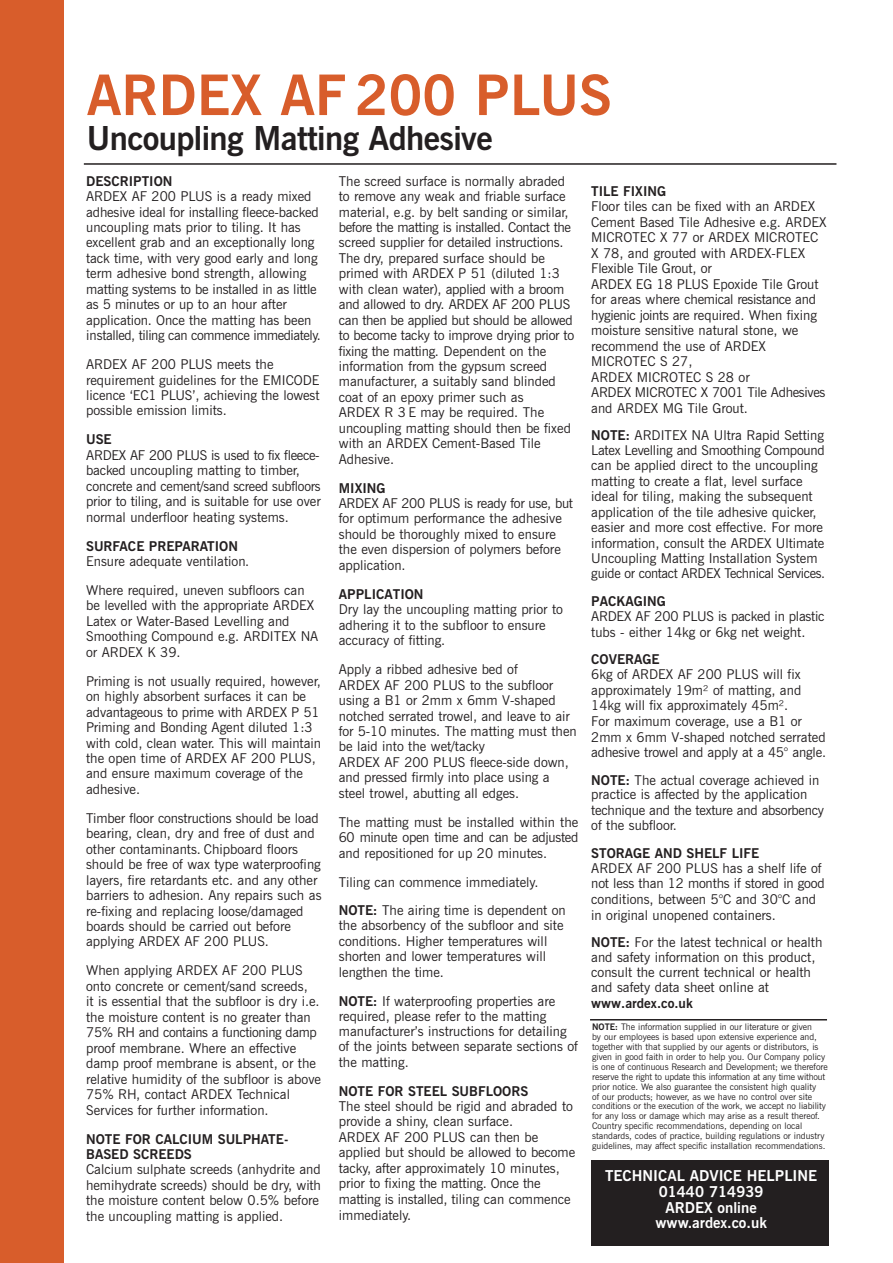
<style>
.page{position:relative;width:893px;height:1263px;background:#fff}
.page>*{position:absolute;margin:0;border:0;box-sizing:border-box;transform-origin:0 0}
.t1{font:700 55.65px "News Gothic BT";color:#d85d2b}
.t2{font:700 33px "News Gothic BT";letter-spacing:-.02em;color:#231f20}
.t3{font:700 15px/15.8px "News Gothic BT";color:#fff;text-align:center}
.t4{font:13.5px/15.5px "News Gothic BT";color:#231f20}
.t5{font:700 13.5px/15.5px "News Gothic BT";color:#231f20}
.t6{font:13.5px/15.8px "News Gothic BT";letter-spacing:-.02em;color:#231f20}
.t7{font:9px/9.9px "News Gothic BT";color:#231f20}
.s1{font-weight:700}
.s2{font-family:"News Goth BT"}
</style>
<div class="page">
<div style="left:592px;top:1161px;width:237px;height:85px;background:#231f20"></div>
<div style="left:0;top:0;width:64px;height:1263px;background:#d85d2b"></div>
<hr style="left:84px;top:163px;width:752px;height:2px;background:#231f20">
<hr style="left:590px;top:1019px;width:237px;height:1px;background:#231f20">
<h1 class="t1" style="left:87px;top:75px;width:526px">ARDEX AF 200 PLUS</h1>
<h2 class="t2" style="left:87px;top:126px;width:407px">Uncoupling Matting Adhesive</h2>
<p class="t5" style="left:86px;top:174px;width:88px">DESCRIPTION</p>
<p class="t4" style="left:86px;top:190px;width:236px">ARDEX AF 200 PLUS is a ready mixed adhesive ideal for installing fleece-backed uncoupling mats prior to tiling. It has excellent grab and an exceptionally long tack time, with very good early and long term adhesive bond strength, allowing matting systems to be installed in as little as 5 minutes or up to an hour after application. Once the matting has been installed, tiling can commence immediately.</p>
<p class="t4" style="left:86px;top:358px;width:235px">ARDEX AF 200 PLUS meets the requirement guidelines for the EMICODE licence ‘EC1 PLUS’, achieving the lowest possible emission limits.</p>
<p class="t5" style="left:86px;top:433px;width:27px">USE</p>
<p class="t4" style="left:86px;top:448px;width:236px">ARDEX AF 200 PLUS is used to fix fleece&shy;backed uncoupling matting to timber, concrete and cement/sand screed subfloors prior to tiling, and is suitable for use over normal underfloor heating systems.</p>
<p class="t5" style="left:86px;top:539px;width:153px">SURFACE PREPARATION</p>
<p class="t4" style="left:86px;top:548px;width:220px;line-height:29px">Ensure adequate ventilation.<br>Where required, uneven subfloors can</p>
<p class="t4" style="left:86px;top:599px;width:234px">be levelled with the appropriate ARDEX<br>Latex or Water-Based Levelling and<br>Smoothing Compound e.g. ARDITEX NA or ARDEX K 39.</p>
<p class="t4" style="left:86px;top:674px;width:236px">Priming is not usually required, however, on highly absorbent surfaces it can be advantageous to prime with ARDEX P 51<br>Priming and Bonding Agent diluted 1:3 with cold, clean water. This will maintain the open time of ARDEX AF 200 PLUS, and ensure maximum coverage of the adhesive.</p>
<p class="t4" style="left:86px;top:811px;width:237px">Timber floor constructions should be load bearing, clean, dry and free of dust and other contaminants. Chipboard floors should be free of wax type waterproofing layers, fire retardants etc. and any other barriers to adhesion. Any repairs such as re-fixing and replacing loose/damaged boards should be carried out before applying ARDEX AF 200 PLUS.</p>
<p class="t4" style="left:86px;top:964px;width:236px">When applying ARDEX AF 200 PLUS onto concrete or cement/sand screeds,<br>it is essential that the subfloor is dry i.e. the moisture content is no greater than 75% RH and contains a functioning damp proof membrane. Where an effective damp proof membrane is absent, or the relative humidity of the subfloor is above 75% RH, contact ARDEX Technical Services for further information.</p>
<p class="t5" style="left:86px;top:1132px;width:204px">NOTE FOR CALCIUM SULPHATE-<br>BASED SCREEDS</p>
<p class="t4" style="left:86px;top:1163px;width:236px">Calcium sulphate screeds (anhydrite and hemihydrate screeds) should be dry, with the moisture content below 0.5% before the uncoupling matting is applied.</p>
<p class="t4" style="left:339px;top:174px;width:237px">The screed surface is normally abraded to remove any weak and friable surface material, e.g. by belt sanding or similar, before the matting is installed. Contact the screed supplier for detailed instructions.<br>The dry, prepared surface should be primed with ARDEX P 51 (diluted 1:3 with clean water), applied with a broom and allowed to dry. ARDEX AF 200 PLUS can then be applied but should be allowed to become tacky to improve drying prior to fixing the matting. Dependent on the information from the gypsum screed manufacturer, a suitably sand blinded coat of an epoxy primer such as<br>ARDEX R 3 E may be required. The uncoupling matting should then be fixed with an ARDEX Cement-Based Tile Adhesive.</p>
<p class="t5" style="left:339px;top:481px;width:48px">MIXING</p>
<p class="t4" style="left:339px;top:496px;width:236px">ARDEX AF 200 PLUS is ready for use, but for optimum performance the adhesive should be thoroughly mixed to ensure the even dispersion of polymers before application.</p>
<p class="t5" style="left:339px;top:587px;width:86px">APPLICATION</p>
<p class="t4" style="left:339px;top:603px;width:226px">Dry lay the uncoupling matting prior to adhering it to the subfloor to ensure accuracy of fitting.</p>
<p class="t4" style="left:339px;top:663px;width:239px">Apply a ribbed adhesive bed of<br>ARDEX AF 200 PLUS to the subfloor using a B1 or 2mm x 6mm V-shaped notched serrated trowel, and leave to air for 5-10 minutes. The matting must then be laid into the wet/tacky<br>ARDEX AF 200 PLUS fleece-side down, and pressed firmly into place using a steel trowel, abutting all edges.</p>
<p class="t4" style="left:339px;top:815px;width:241px;text-align:justify">The matting must be installed within the 60 minute open time and can be adjusted and repositioned for up 20 minutes.</p>
<p class="t4" style="left:339px;top:868px;width:229px;line-height:29px">Tiling can commence immediately.<br><span class="s1">NOTE:</span> The airing time is dependent on</p>
<p class="t4" style="left:339px;top:919px;width:226px">the absorbency of the subfloor and site conditions. Higher temperatures will shorten and lower temperatures will lengthen the time.</p>
<p class="t4" style="left:339px;top:994px;width:241px"><span class="s1">NOTE:</span> If waterproofing properties are required, please refer to the matting manufacturer’s instructions for detailing of the joints between separate sections of the matting.</p>
<p class="t5" style="left:339px;top:1084px;width:191px">NOTE FOR STEEL SUBFLOORS</p>
<p class="t4" style="left:339px;top:1099px;width:238px">The steel should be rigid and abraded to provide a shiny, clean surface.<br>ARDEX AF 200 PLUS can then be applied but should be allowed to become tacky, after approximately 10 minutes, prior to fixing the matting. Once the matting is installed, tiling can commence immediately.</p>
<p class="t5" style="left:591px;top:185px;width:76px">TILE FIXING</p>
<p class="t4" style="left:591px;top:200px;width:237px">Floor tiles can be fixed with an ARDEX<br>Cement Based Tile Adhesive e.g. ARDEX<br>MICROTEC X 77 or ARDEX MICROTEC<br>X 78, and grouted with ARDEX-FLEX<br>Flexible Tile Grout, or<br>ARDEX EG <span class="s2">1</span>8 PLUS Epoxide Tile Grout for areas where chemical resistance and hygienic joints are required. When fixing moisture sensitive natural stone, we recommend the use of ARDEX<br>MICROTEC S 27,<br>ARDEX MICROTEC S 28 or<br>ARDEX MICROTEC X 7001 Tile Adhesives and ARDEX MG Tile Grout.</p>
<p class="t4" style="left:591px;top:429px;width:235px"><span class="s1">NOTE:</span> ARDITEX NA Ultra Rapid Setting Latex Levelling and Smoothing Compound can be applied direct to the uncoupling matting to create a flat, level surface ideal for tiling, making the subsequent application of the tile adhesive quicker, easier and more cost effective. For more information, consult the ARDEX Ultimate Uncoupling Matting Installation System guide or contact ARDEX Technical Services.</p>
<p class="t5" style="left:591px;top:595px;width:76px">PACKAGING</p>
<p class="t6" style="left:591px;top:610px;width:235px">ARDEX AF 200 PLUS is packed in plastic tubs - either 14kg or 6kg net weight.</p>
<p class="t5" style="left:591px;top:653px;width:70px">COVERAGE</p>
<p class="t4" style="left:591px;top:668px;width:236px">6kg of ARDEX AF 200 PLUS will fix approximately 19m² of matting, and 14kg will fix approximately 45m².<br>For maximum coverage, use a B1 or 2mm x 6mm V-shaped notched serrated adhesive trowel and apply at a 45° angle.</p>
<p class="t4" style="left:591px;top:773px;width:234px"><span class="s1">NOTE:</span> The actual coverage achieved in practice is affected by the application technique and the texture and absorbency of the subfloor.</p>
<p class="t5" style="left:591px;top:846px;width:170px">STORAGE AND SHELF LIFE</p>
<p class="t4" style="left:591px;top:861px;width:235px">ARDEX AF 200 PLUS has a shelf life of not less than 12 months if stored in good conditions, between 5°C and 30°C and in original unopened containers.</p>
<p class="t4" style="left:591px;top:936px;width:233px"><span class="s1">NOTE:</span> For the latest technical or health and safety information on this product, consult the current technical or health and safety data sheet online at</p>
<p class="t5" style="left:591px;top:997px;width:103px">www.ardex.co.uk</p>
<p class="t7" style="left:592px;top:1023px;width:237px"><span class="s1">NOTE:</span> The information supplied in our literature or given<br>by our employees is based upon extensive experience and, together with that supplied by our agents or distributors, is given in good faith in order to help you. Our Company policy is one of continuous Research and Development; we therefore reserve the right to update this information at any time without prior notice. We also guarantee the consistent high quality<br>of our products; however, as we have no control over site conditions or the execution of the work, we accept no liability for any loss or damage which may arise as a result thereof.<br>Country specific recommendations, depending on local standards, codes of practice, building regulations or industry guidelines, may affect specific installation recommendations.</p>
<p class="t3" style="left:605px;top:1169px;width:214px">TECHNICAL ADVICE HELPLINE<br>01440 714939<br>ARDEX online<br>www.ardex.co.uk</p>
</div>
